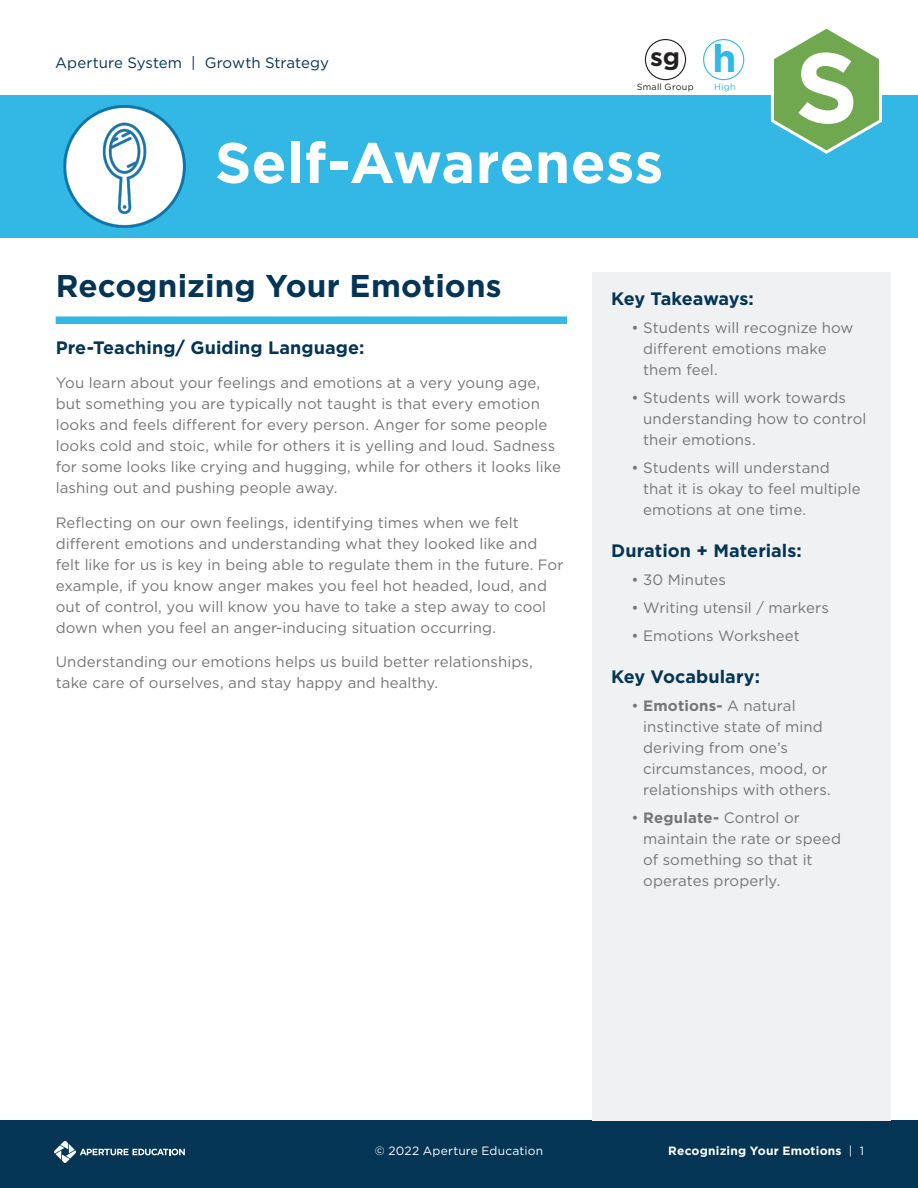
<style>
.page{position:relative;width:918px;height:1188px;background:#fff}
.page>*{position:absolute;margin:0;border:0;box-sizing:border-box;transform-origin:0 0}
.Body_Text{font:700 99.3px "Gotham";color:#fff}
.t1{font:700 57px "Gotham";letter-spacing:.005em;color:#fff}
.t2{font:700 38.55px "Gotham";color:#33b7e4}
.Body_Text-2{font:700 31.5px "Gotham";letter-spacing:.005em;color:#043555}
.t3{font:700 25.5px "Gotham";color:#231f20}
.Subheader{font:700 18px "Gotham";letter-spacing:.005em;color:#043555}
.Subheader-2{font:700 18px "Gotham";letter-spacing:-.02em;color:#043555}
.Body_Text-3{font:15px/21px "Gotham";letter-spacing:.005em;color:#757679}
.Bullets{font:15px/21px "Gotham";letter-spacing:.005em;color:#757679}
.Body_Text-4{font:15px "Gotham";color:#043555}
.t4{font:700 12px "Gotham";letter-spacing:.02em;color:#fff}
.t5{font:12px "Gotham";letter-spacing:.015em;color:#fff}
.Body_Text-5{font:9px "Gotham";letter-spacing:.03em;color:#231f20}
.Body_Text-6{font:9px "Gotham";color:#33b7e4}
.s1{font-weight:700}
.s2{font-weight:400}
</style>
<div class="page">
<div style="left:0;top:1120px;width:918px;height:68px;background:#043555"></div>
<svg style="left:54px;top:1141px;width:131px;height:22px"></svg>
<div style="left:0;top:95px;width:918px;height:143px;background:#33b7e4"></div>
<div style="left:645px;top:39px;width:41px;height:41px;border:1px solid #231f20;border-radius:50%"></div>
<div style="left:703px;top:39px;width:41px;height:41px;border:1px solid #33b7e4;border-radius:50%"></div>
<img style="left:63px;top:106px;width:123px;height:122px">
<div style="left:593px;top:272px;width:298px;height:848px;background:#f0f1f2"></div>
<div style="left:56px;top:316px;width:511px;height:8px;background:#33b7e4"></div>
<svg style="left:770px;top:29px;width:112px;height:125px"></svg>
<p class="t2" style="left:713px;top:36px;width:26px">h</p>
<p class="Body_Text-4" style="left:55px;top:53px;width:275px">Aperture System | Growth Strategy</p>
<p class="Body_Text" style="left:795px;top:30px;width:65px">S</p>
<p class="t3" style="left:650px;top:43px;width:31px">sg</p>
<p class="Body_Text-5" style="left:637px;top:81px;width:58px">Small Group</p>
<p class="Body_Text-6" style="left:714px;top:81px;width:23px">High</p>
<p class="t1" style="left:215px;top:130px;width:450px">Self-Awareness</p>
<p class="Body_Text-2" style="left:56px;top:268px;width:448px">Recognizing Your Emotions</p>
<p class="Subheader" style="left:56px;top:337px;width:310px">Pre-Teaching/ Guiding Language:</p>
<p class="Body_Text-3" style="left:56px;top:372px;width:507px">You learn about your feelings and emotions at a very young age, but something you are typically not taught is that every emotion looks and feels different for every person. Anger for some people looks cold and stoic, while for others it is yelling and loud. Sadness for some looks like crying and hugging, while for others it looks like lashing out and pushing people away.</p>
<p class="Body_Text-3" style="left:56px;top:511px;width:509px">Reflecting on our own feelings, identifying times when we felt different emotions and understanding what they looked like and felt like for us is key in being able to regulate them in the future. For example, if you know anger makes you feel hot headed, loud, and out of control, you will know you have to take a step away to cool down when you feel an anger-inducing situation occurring.</p>
<p class="Body_Text-3" style="left:56px;top:651px;width:479px">Understanding our emotions helps us build better relationships, take care of ourselves, and stay happy and healthy.</p>
<p class="Subheader-2" style="left:611px;top:289px;width:144px">Key Takeaways:</p>
<p class="Bullets" style="left:643px;top:317px;width:212px;text-indent:-12px">• Students will recognize how different emotions make them feel.</p>
<p class="Bullets" style="left:643px;top:387px;width:225px;text-indent:-12px">• Students will work towards understanding how to control their emotions.</p>
<p class="Bullets" style="left:643px;top:456px;width:219px;text-indent:-12px">• Students will understand that it is okay to feel multiple emotions at one time.</p>
<p class="Subheader" style="left:611px;top:541px;width:192px">Duration + Materials:</p>
<p class="Bullets" style="left:632px;top:569px;width:96px">• 30 Minutes</p>
<p class="Bullets" style="left:632px;top:597px;width:199px">• Writing utensil / markers</p>
<p class="Bullets" style="left:632px;top:624px;width:170px">• Emotions Worksheet</p>
<p class="Subheader" style="left:611px;top:667px;width:150px">Key Vocabulary:</p>
<p class="Bullets" style="left:643px;top:695px;width:189px;text-indent:-12px">• <span class="s1">Emotions-</span> A natural instinctive state of mind deriving from one’s circumstances, mood, or relationships with others.</p>
<p class="Bullets" style="left:643px;top:807px;width:199px;text-indent:-12px">• <span class="s1">Regulate-</span> Control or maintain the rate or speed of something so that it operates properly.</p>
<p class="t5" style="left:375px;top:1143px;width:170px">© 2022 Aperture Education</p>
<p class="t4" style="left:668px;top:1144px;width:197px">Recognizing Your Emotions <span class="s2">| 1</span></p>
</div>
